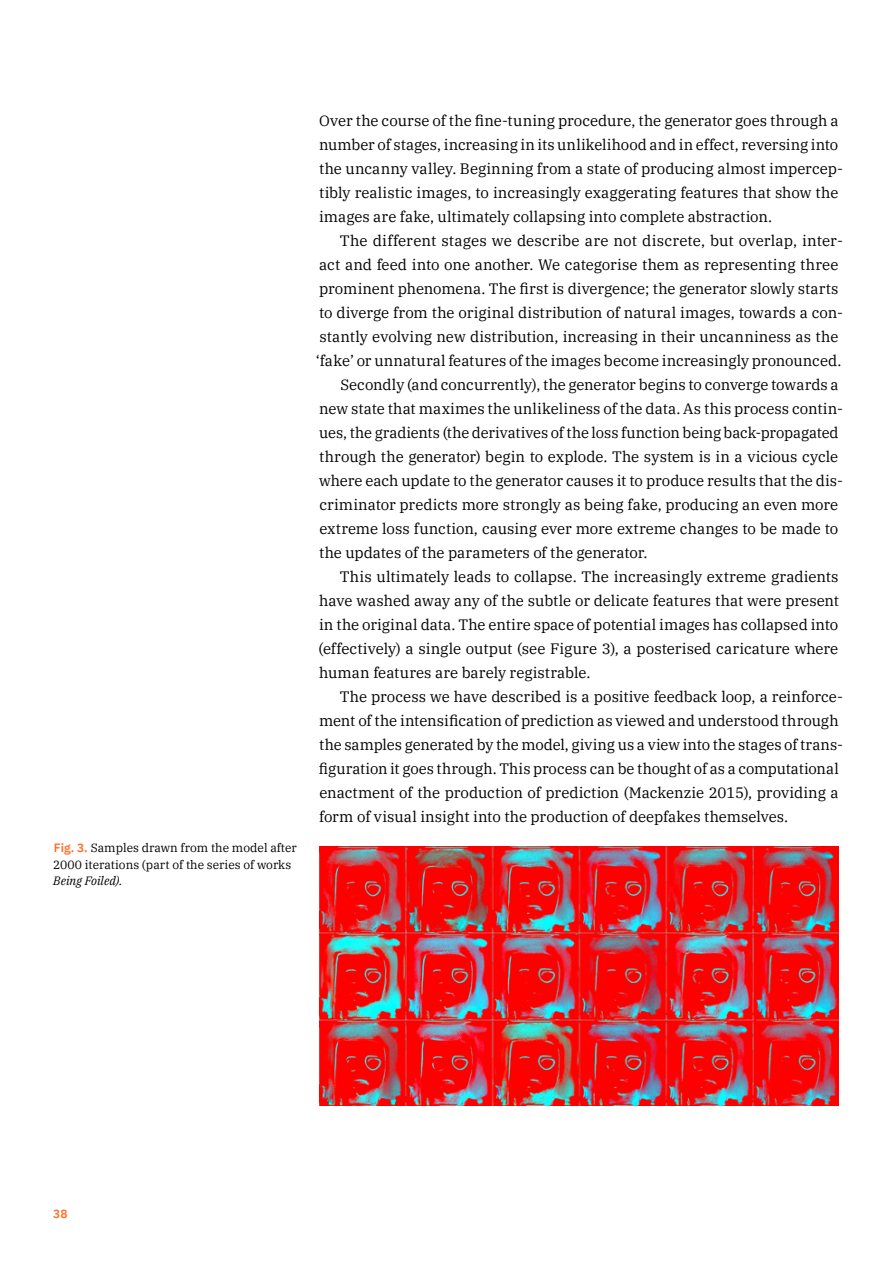
<style>
.page{position:relative;width:893px;height:1263px;background:#fff}
.page>*{position:absolute;margin:0;border:0;box-sizing:border-box;transform-origin:0 0}
.TEXT_INDENT{font:15px/24px "IBM Plex Serif";color:#000}
.TEXT{font:15px/24px "IBM Plex Serif";color:#000}
.SIDE_NOTE{font:12px/16.5px "IBM Plex Serif";color:#000}
.t1{font:600 12px "IBM Plex Sans";color:#ff6e26}
.s1{font-family:"IBM Plex Sans";font-weight:600;color:#ff6e26}
.s2{font-style:italic}
</style>
<div class="page">
<img style="left:319px;top:846px;width:520px;height:260px">
<p class="SIDE_NOTE" style="left:53px;top:838px;width:245px"><span class="s1">Fig. 3.</span> Samples drawn from the model after<br>2000 iterations (part of the series of works<br><span class="s2">Being Foiled).</span></p>
<p class="TEXT" style="left:319px;top:107px;width:525px">Over the course of the fine-tuning procedure, the generator goes through a number of stages, increasing in its unlikelihood and in effect, reversing into the uncanny valley. Beginning from a state of producing almost impercep&shy;tibly realistic images, to increasingly exaggerating features that show the images are fake, ultimately collapsing into complete abstraction.</p>
<p class="TEXT_INDENT" style="left:316px;top:227px;width:529px;text-indent:24px">The different stages we describe are not discrete, but overlap, inter&shy;act and feed into one another. We categorise them as representing three prominent phenomena. The first is divergence; the generator slowly starts to diverge from the original distribution of natural images, towards a con&shy;stantly evolving new distribution, increasing in their uncanniness as the ‘fake’ or unnatural features of the images become increasingly pronounced.</p>
<p class="TEXT_INDENT" style="left:319px;top:371px;width:525px;text-indent:21px">Secondly (and concurrently), the generator begins to converge towards a new state that maximes the unlikeliness of the data. As this process contin&shy;ues, the gradients (the derivatives of the loss function being back-propagated through the generator) begin to explode. The system is in a vicious cycle where each update to the generator causes it to produce results that the dis&shy;criminator predicts more strongly as being fake, producing an even more extreme loss function, causing ever more extreme changes to be made to the updates of the parameters of the generator.</p>
<p class="TEXT_INDENT" style="left:319px;top:563px;width:522px;text-align:justify;text-indent:21px">This ultimately leads to collapse. The increasingly extreme gradients have washed away any of the subtle or delicate features that were present in the original data. The entire space of potential images has collapsed into (effectively) a single output (see Figure 3), a posterised caricature where human features are barely registrable.</p>
<p class="TEXT_INDENT" style="left:319px;top:683px;width:525px;text-indent:21px">The process we have described is a positive feedback loop, a reinforce&shy;ment of the intensification of prediction as viewed and understood through the samples generated by the model, giving us a view into the stages of trans&shy;figuration it goes through. This process can be thought of as a computational enactment of the production of prediction (Mackenzie 2015), providing a form of visual insight into the production of deepfakes themselves.</p>
<p class="t1" style="left:53px;top:1204px;width:16px">38</p>
</div>
